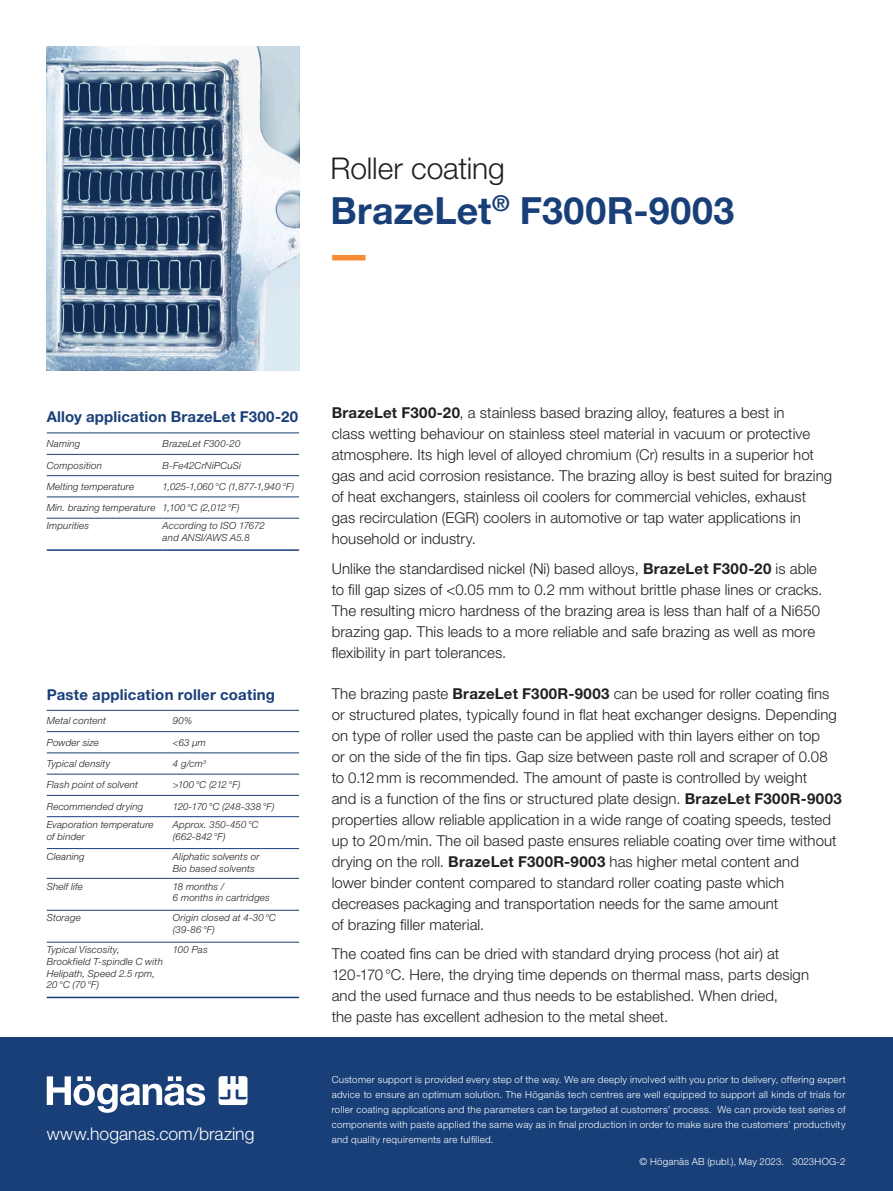
<style>
.page{position:relative;width:893px;height:1191px;background:#fff}
.page>*{position:absolute;margin:0;border:0;box-sizing:border-box;transform-origin:0 0}
.t1{font:700 45px "Helvetica Neue LT Pro";color:#f58b32}
.t2{font:700 37.5px "Helvetica Neue LT Pro";letter-spacing:.005em;color:#193f78}
.t3{font:300 30px "Helvetica Neue LT Pro";letter-spacing:-.005em;color:#231f20}
.t4{font:300 17.55px "Helvetica Neue LT Pro";color:#fff}
.t5{font:300 15px/21px "Helvetica Neue LT Pro";letter-spacing:.005em;color:#231f20}
.t6{font:700 15px "Helvetica Neue LT Pro";letter-spacing:.01em;color:#193f78}
.t7{font:italic 300 9.75px/11.7px "Helvetica Neue LT Pro";letter-spacing:.02em;color:#231f20}
.t8{font:300 9.75px/15px "Helvetica Neue LT Pro";letter-spacing:.03em;color:#fff;text-align:justify}
.t9{font:italic 300 9.75px "Helvetica Neue LT Pro";letter-spacing:-.01em;color:#231f20}
.s1{font-weight:700}
</style>
<div class="page">
<hr style="left:47px;top:496px;width:116px;height:1px;background:#193f78">
<hr style="left:163px;top:496px;width:136px;height:1px;background:#193f78">
<hr style="left:47px;top:518px;width:116px;height:1px;background:#193f78">
<hr style="left:47px;top:549px;width:116px;height:2px;background:#193f78">
<hr style="left:163px;top:518px;width:136px;height:1px;background:#193f78">
<hr style="left:163px;top:549px;width:136px;height:2px;background:#193f78">
<hr style="left:47px;top:454px;width:116px;height:1px;background:#193f78">
<hr style="left:163px;top:454px;width:136px;height:1px;background:#193f78">
<hr style="left:47px;top:475px;width:116px;height:1px;background:#193f78">
<hr style="left:163px;top:475px;width:136px;height:1px;background:#193f78">
<hr style="left:47px;top:432px;width:116px;height:1px;background:#193f78">
<hr style="left:163px;top:432px;width:136px;height:1px;background:#193f78">
<hr style="left:47px;top:710px;width:126px;height:1px;background:#193f78">
<hr style="left:173px;top:710px;width:126px;height:1px;background:#193f78">
<hr style="left:47px;top:731px;width:126px;height:1px;background:#193f78">
<hr style="left:173px;top:731px;width:126px;height:1px;background:#193f78">
<hr style="left:47px;top:752px;width:126px;height:1px;background:#193f78">
<hr style="left:47px;top:774px;width:126px;height:1px;background:#193f78">
<hr style="left:47px;top:795px;width:126px;height:1px;background:#193f78">
<hr style="left:47px;top:816px;width:126px;height:1px;background:#193f78">
<hr style="left:47px;top:848px;width:126px;height:1px;background:#193f78">
<hr style="left:173px;top:752px;width:126px;height:1px;background:#193f78">
<hr style="left:173px;top:774px;width:126px;height:1px;background:#193f78">
<hr style="left:173px;top:795px;width:126px;height:1px;background:#193f78">
<hr style="left:173px;top:816px;width:126px;height:1px;background:#193f78">
<hr style="left:173px;top:848px;width:126px;height:1px;background:#193f78">
<hr style="left:47px;top:878px;width:126px;height:1px;background:#193f78">
<hr style="left:173px;top:878px;width:126px;height:1px;background:#193f78">
<hr style="left:47px;top:910px;width:126px;height:1px;background:#193f78">
<hr style="left:173px;top:910px;width:126px;height:1px;background:#193f78">
<hr style="left:47px;top:942px;width:126px;height:1px;background:#193f78">
<hr style="left:47px;top:996px;width:126px;height:2px;background:#193f78">
<hr style="left:173px;top:942px;width:126px;height:1px;background:#193f78">
<hr style="left:173px;top:996px;width:126px;height:2px;background:#193f78">
<div style="left:0;top:1037px;width:893px;height:154px;background:#193f78"></div>
<svg style="left:47px;top:1076px;width:158px;height:36px"></svg>
<svg style="left:219px;top:1076px;width:28px;height:29px"></svg>
<svg style="left:47px;top:47px;width:252px;height:323px;background:#8397ad"></svg>
<h3 class="t3" style="left:331px;top:150px;width:176px">Roller coating</h3>
<h2 class="t2" style="left:331px;top:187px;width:405px">BrazeLet<sup>®</sup> F300R-9003</h2>
<h1 class="t1" style="left:326px;top:226px;width:46px">—</h1>
<p class="t6" style="left:47px;top:408px;width:253px">Alloy application BrazeLet F300-20</p>
<p class="t7" style="left:47px;top:438px;width:35px">Naming</p>
<p class="t7" style="left:163px;top:438px;width:79px">BrazeLet F300-20</p>
<p class="t7" style="left:47px;top:459px;width:57px">Composition</p>
<p class="t7" style="left:163px;top:459px;width:80px">B-Fe42CrNiPCuSi</p>
<p class="t7" style="left:47px;top:480px;width:89px">Melting temperature</p>
<p class="t7" style="left:47px;top:475px;width:249px;line-height:21.3px;text-indent:116px">1,025-1,060°C (1,877-1,940°F)<br>Min. brazing temperature 1,100°C (2,012°F)</p>
<p class="t7" style="left:47px;top:520px;width:44px">Impurities</p>
<p class="t7" style="left:163px;top:520px;width:104px">According to ISO 17672 and ANSI/AWS A5.8</p>
<p class="t6" style="left:47px;top:685px;width:230px">Paste application roller coating</p>
<p class="t7" style="left:47px;top:715px;width:61px">Metal content</p>
<p class="t7" style="left:173px;top:715px;width:21px">90%</p>
<p class="t7" style="left:47px;top:736px;width:54px">Powder size</p>
<p class="t7" style="left:173px;top:736px;width:35px">&lt;63 µm</p>
<p class="t7" style="left:47px;top:757px;width:65px">Typical density</p>
<p class="t7" style="left:173px;top:757px;width:35px">4 g/cm<sup>3</sup></p>
<p class="t7" style="left:47px;top:779px;width:93px">Flash point of solvent</p>
<p class="t7" style="left:173px;top:779px;width:69px">&gt;100°C (212°F)</p>
<p class="t7" style="left:47px;top:800px;width:98px">Recommended drying</p>
<p class="t9" style="left:173px;top:800px;width:103px">120-170°C (248-338°F)</p>
<p class="t7" style="left:47px;top:818px;width:108px">Evaporation temperature of binder</p>
<p class="t7" style="left:173px;top:818px;width:87px">Approx. 350-450°C (662-842°F)</p>
<p class="t7" style="left:47px;top:850px;width:39px">Cleaning</p>
<p class="t7" style="left:173px;top:850px;width:88px">Aliphatic solvents or<br>Bio based solvents</p>
<p class="t7" style="left:47px;top:880px;width:38px">Shelf life</p>
<p class="t7" style="left:173px;top:880px;width:99px">18 months /<br>6 months in cartridges</p>
<p class="t7" style="left:47px;top:912px;width:36px">Storage</p>
<p class="t7" style="left:173px;top:912px;width:105px">Origin closed at 4-30°C (39-86°F)</p>
<p class="t7" style="left:47px;top:944px;width:118px">Typical Viscosity,<br>Brookfield T-spindle C with<br>Helipath, Speed 2.5 rpm,<br>20°C (70°F)</p>
<p class="t7" style="left:173px;top:944px;width:36px">100 Pas</p>
<p class="t5" style="left:332px;top:402px;width:502px"><span class="s1">BrazeLet F300-20</span>, a stainless based brazing alloy, features a best in<br>class wetting behaviour on stainless steel material in vacuum or protective atmosphere. Its high level of alloyed chromium (Cr) results in a superior hot gas and acid corrosion resistance. The brazing alloy is best suited for brazing of heat exchangers, stainless oil coolers for commercial vehicles, exhaust gas recirculation (EGR) coolers in automotive or tap water applications in household or industry.</p>
<p class="t5" style="left:332px;top:557px;width:492px">Unlike the standardised nickel (Ni) based alloys, <span class="s1">BrazeLet F300-20</span> is able to fill gap sizes of &lt;0.05 mm to 0.2 mm without brittle phase lines or cracks.<br>The resulting micro hardness of the brazing area is less than half of a Ni650 brazing gap. This leads to a more reliable and safe brazing as well as more flexibility in part tolerances.</p>
<p class="t5" style="left:332px;top:682px;width:512px">The brazing paste <span class="s1">BrazeLet F300R-9003</span> can be used for roller coating fins or structured plates, typically found in flat heat exchanger designs. Depending on type of roller used the paste can be applied with thin layers either on top<br>or on the side of the fin tips. Gap size between paste roll and scraper of 0.08 to 0.12mm is recommended. The amount of paste is controlled by weight<br>and is a function of the fins or structured plate design. <span class="s1">BrazeLet F300R-9003 </span>properties allow reliable application in a wide range of coating speeds, tested up to 20m/min. The oil based paste ensures reliable coating over time without drying on the roll. <span class="s1">BrazeLet F300R-9003</span> has higher metal content and<br>lower binder content compared to standard roller coating paste which decreases packaging and transportation needs for the same amount<br>of brazing filler material.</p>
<p class="t5" style="left:332px;top:943px;width:479px">The coated fins can be dried with standard drying process (hot air) at 120-170°C. Here, the drying time depends on thermal mass, parts design and the used furnace and thus needs to be established. When dried,<br>the paste has excellent adhesion to the metal sheet.</p>
<p class="t8" style="left:332px;top:1072px;width:515px">Customer support is provided every step of the way. We are deeply involved with you prior to delivery, offering expert advice to ensure an optimum solution. The Höganäs tech centres are well equipped to support all kinds of trials for roller coating applications and the parameters can be targeted at customers’ process. We can provide test series of components with paste applied the same way as in final production in order to make sure the customers’ productivity</p>
<p class="t4" style="left:47px;top:1122px;width:209px">www.hoganas.com/brazing</p>
<p class="t8" style="left:332px;top:1132px;width:163px">and quality requirements are fulfilled.</p>
<p class="t8" style="left:639px;top:1153px;width:207px">© Höganäs AB (publ.), May 2023. 3023HOG-2</p>
</div>
